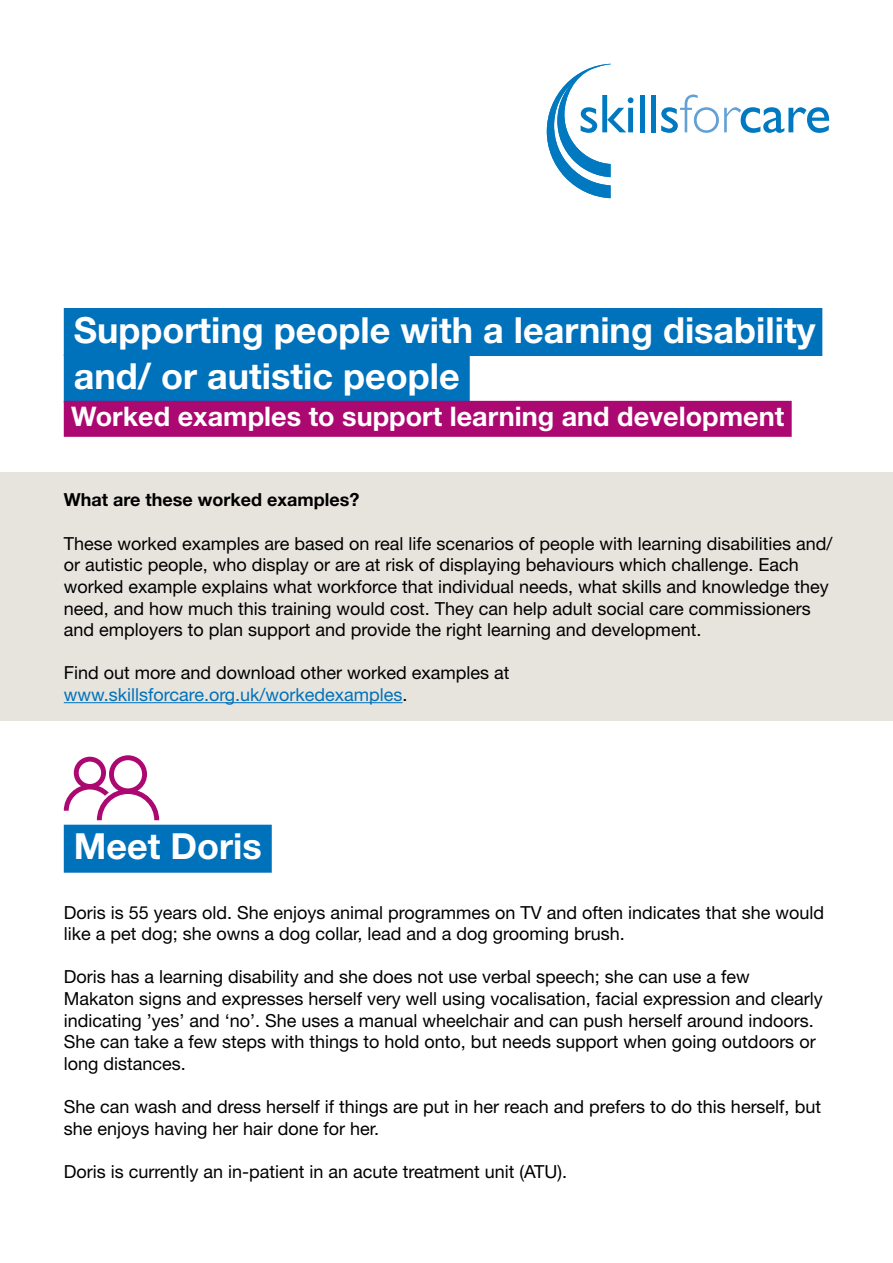
<style>
.page{position:relative;width:893px;height:1263px;background:#fff}
.page>*{position:absolute;margin:0;border:0;box-sizing:border-box;transform-origin:0 0}
.t1{font:700 36px/46.5px "Helvetica Neue LT Std";color:#fff}
.t2{font:700 27px "Helvetica Neue LT Std";color:#fff}
.t3{font:18px/21.6px "Helvetica Neue LT Std";color:#000}
.t4{font:700 18px "Helvetica Neue LT Std";color:#000}
.s1{color:#0071bb}
</style>
<div class="page">
<div style="left:64px;top:308px;width:758px;height:48px;background:#0071bb"></div>
<div style="left:64px;top:354px;width:406px;height:48px;background:#0071bb"></div>
<div style="left:64px;top:401px;width:728px;height:36px;background:#ac0871"></div>
<div style="left:0;top:472px;width:893px;height:249px;background:#e7e4dd"></div>
<hr style="left:64px;top:702px;width:339px;height:1px;background:#0071bb">
<div style="left:64px;top:825px;width:208px;height:48px;background:#0071bb"></div>
<svg style="left:64px;top:755px;width:95px;height:65px"></svg>
<svg style="left:547px;top:64px;width:86px;height:134px"></svg>
<hr style="left:640px;top:95px;width:4px;height:37px;background:#0079c1">
<div style="left:651px;top:95px;width:5px;height:37px;background:#0079c1"></div>
<svg style="left:661px;top:94px;width:168px;height:39px"></svg>
<h1 class="t1" style="left:74px;top:306px;width:743px">Supporting people with a learning disability and/ or autistic people</h1>
<h2 class="t2" style="left:71px;top:400px;width:714px">Worked examples to support learning and development</h2>
<p class="t4" style="left:64px;top:489px;width:297px">What are these worked examples?</p>
<p class="t3" style="left:64px;top:532px;width:770px">These worked examples are based on real life scenarios of people with learning disabilities and/ or autistic people, who display or are at risk of displaying behaviours which challenge. Each worked example explains what workforce that individual needs, what skills and knowledge they need, and how much this training would cost. They can help adult social care commissioners and employers to plan support and provide the right learning and development.</p>
<p class="t3" style="left:64px;top:662px;width:447px">Find out more and download other worked examples at <span class="s1">www.skillsforcare.org.uk/workedexamples</span>.</p>
<h1 class="t1" style="left:74px;top:822px;width:189px">Meet Doris</h1>
<p class="t3" style="left:64px;top:901px;width:762px">Doris is 55 years old. She enjoys animal programmes on TV and often indicates that she would like a pet dog; she owns a dog collar, lead and a dog grooming brush.</p>
<p class="t3" style="left:64px;top:966px;width:761px">Doris has a learning disability and she does not use verbal speech; she can use a few Makaton signs and expresses herself very well using vocalisation, facial expression and clearly indicating ’yes’ and ‘no’. She uses a manual wheelchair and can push herself around indoors.<br>She can take a few steps with things to hold onto, but needs support when going outdoors or long distances.</p>
<p class="t3" style="left:64px;top:1095px;width:759px">She can wash and dress herself if things are put in her reach and prefers to do this herself, but she enjoys having her hair done for her.</p>
<p class="t3" style="left:64px;top:1160px;width:505px">Doris is currently an in-patient in an acute treatment unit (ATU).</p>
</div>
